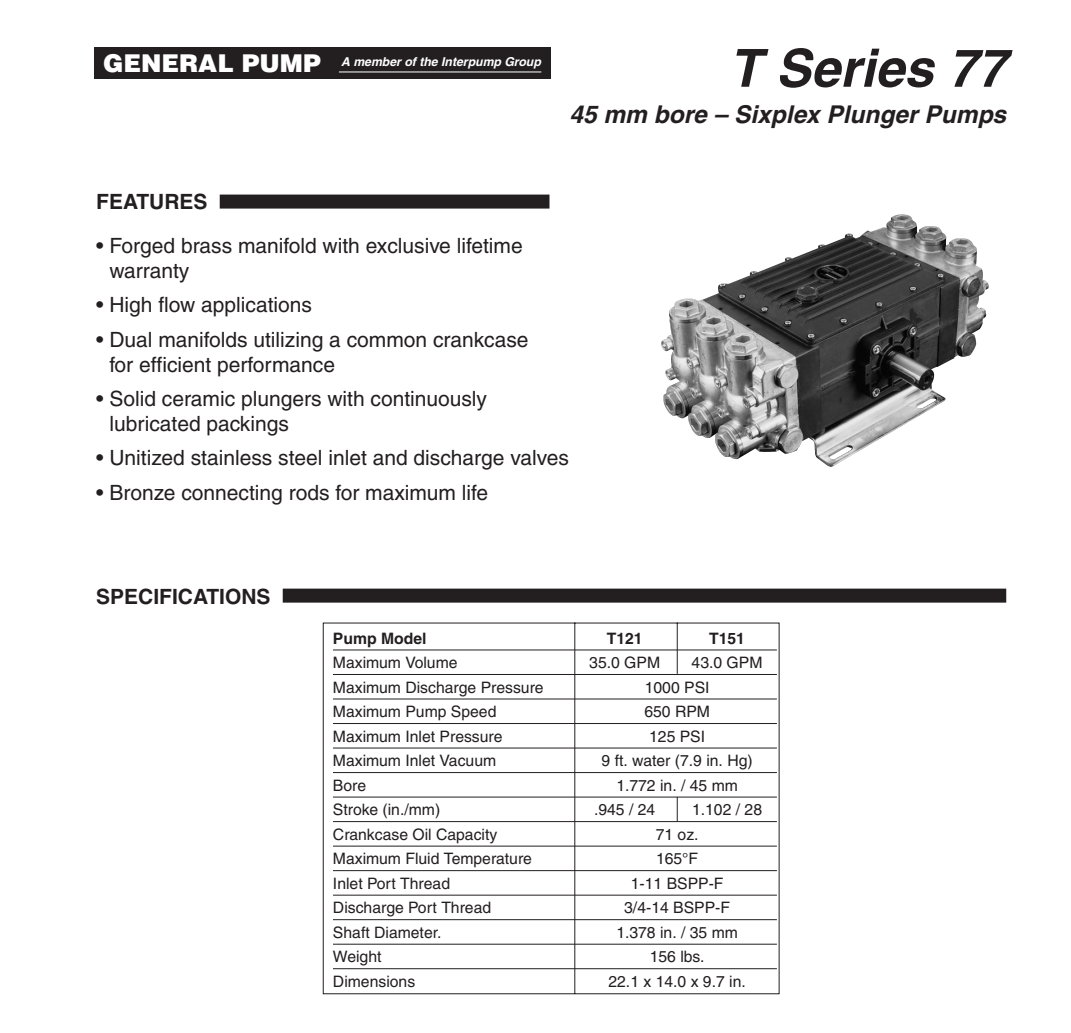
<style>
.page{position:relative;width:1071px;height:1033px;background:#fff}
.page>*{position:absolute;margin:0;border:0;box-sizing:border-box;transform-origin:0 0}
.t1{font:italic 700 52.5px "Helvetica";color:#231f20}
.t2{font:italic 700 24.5px "Helvetica";color:#231f20}
.t3{font:21px/24.5px "Helvetica";color:#231f20}
.t4{font:700 21px "Helvetica";color:#231f20}
.t5{font:15.75px "Helvetica";color:#231f20}
.t6{font:700 15.75px "Helvetica";color:#231f20}
.t7{font:italic 700 12.25px "Helvetica";color:#fff}
.s1{font-weight:900;font-style:normal;font-size:24.5px}
</style>
<div class="page">
<div style="left:283px;top:588px;width:723px;height:14px;background:#231f20"></div>
<div style="left:94px;top:47px;width:457px;height:32px;background:#231f20"></div>
<hr style="left:339px;top:71px;width:202px;height:1px;background:#fff">
<svg style="left:322px;top:622px;width:458px;height:372px"></svg>
<img style="left:661px;top:214px;width:328px;height:252px">
<div style="left:220px;top:194px;width:330px;height:14px;background:#231f20"></div>
<p class="t7" style="left:103px;top:57px;width:439px"><span class="s1">GENERAL PUMP</span> A member of the Interpump Group</p>
<h1 class="t1" style="left:729px;top:49px;width:279px">T Series 77</h1>
<h2 class="t2" style="left:569px;top:105px;width:438px">45 mm bore – Sixplex Plunger Pumps</h2>
<h3 class="t4" style="left:96px;top:194px;width:113px">FEATURES</h3>
<h3 class="t3" style="left:109px;top:235px;width:415px;text-indent:-13px">• Forged brass manifold with exclusive lifetime warranty</h3>
<h3 class="t3" style="left:96px;top:295px;width:217px">• High flow applications</h3>
<h3 class="t3" style="left:109px;top:329px;width:421px;text-indent:-13px">• Dual manifolds utilizing a common crankcase for efficient performance</h3>
<h3 class="t3" style="left:109px;top:388px;width:379px;text-indent:-13px">• Solid ceramic plungers with continuously lubricated packings</h3>
<h3 class="t3" style="left:96px;top:447px;width:474px">• Unitized stainless steel inlet and discharge valves</h3>
<h3 class="t3" style="left:96px;top:482px;width:393px">• Bronze connecting rods for maximum life</h3>
<h3 class="t4" style="left:96px;top:588px;width:176px">SPECIFICATIONS</h3>
<p class="t6" style="left:333px;top:632px;width:95px">Pump Model</p>
<p class="t6" style="left:607px;top:632px;width:37px">T121</p>
<p class="t6" style="left:709px;top:632px;width:37px">T151</p>
<p class="t5" style="left:333px;top:656px;width:126px">Maximum Volume</p>
<p class="t5" style="left:589px;top:656px;width:72px">35.0 GPM</p>
<p class="t5" style="left:692px;top:656px;width:72px">43.0 GPM</p>
<p class="t5" style="left:333px;top:681px;width:212px">Maximum Discharge Pressure</p>
<p class="t5" style="left:645px;top:681px;width:66px">1000 PSI</p>
<p class="t5" style="left:333px;top:705px;width:165px">Maximum Pump Speed</p>
<p class="t5" style="left:644px;top:705px;width:67px">650 RPM</p>
<p class="t5" style="left:333px;top:730px;width:171px">Maximum Inlet Pressure</p>
<p class="t5" style="left:649px;top:730px;width:58px">125 PSI</p>
<p class="t5" style="left:333px;top:754px;width:165px">Maximum Inlet Vacuum</p>
<p class="t5" style="left:602px;top:754px;width:153px">9 ft. water (7.9 in. Hg)</p>
<p class="t5" style="left:333px;top:779px;width:35px">Bore</p>
<p class="t5" style="left:616px;top:779px;width:123px">1.772 in. / 45 mm</p>
<p class="t5" style="left:333px;top:803px;width:109px">Stroke (in./mm)</p>
<p class="t5" style="left:594px;top:803px;width:63px">.945 / 24</p>
<p class="t5" style="left:692px;top:803px;width:72px">1.102 / 28</p>
<p class="t5" style="left:333px;top:828px;width:166px">Crankcase Oil Capacity</p>
<p class="t5" style="left:656px;top:828px;width:44px">71 oz.</p>
<p class="t5" style="left:333px;top:852px;width:201px">Maximum Fluid Temperature</p>
<p class="t5" style="left:656px;top:852px;width:44px">165°F</p>
<p class="t5" style="left:333px;top:877px;width:119px">Inlet Port Thread</p>
<p class="t5" style="left:631px;top:877px;width:94px">1-11 BSPP-F</p>
<p class="t5" style="left:333px;top:901px;width:160px">Discharge Port Thread</p>
<p class="t5" style="left:624px;top:901px;width:107px">3/4-14 BSPP-F</p>
<p class="t5" style="left:333px;top:926px;width:110px">Shaft Diameter.</p>
<p class="t5" style="left:616px;top:926px;width:123px">1.378 in. / 35 mm</p>
<p class="t5" style="left:333px;top:950px;width:50px">Weight</p>
<p class="t5" style="left:650px;top:950px;width:56px">156 lbs.</p>
<p class="t5" style="left:333px;top:975px;width:84px">Dimensions</p>
<p class="t5" style="left:608px;top:975px;width:139px">22.1 x 14.0 x 9.7 in.</p>
</div>
